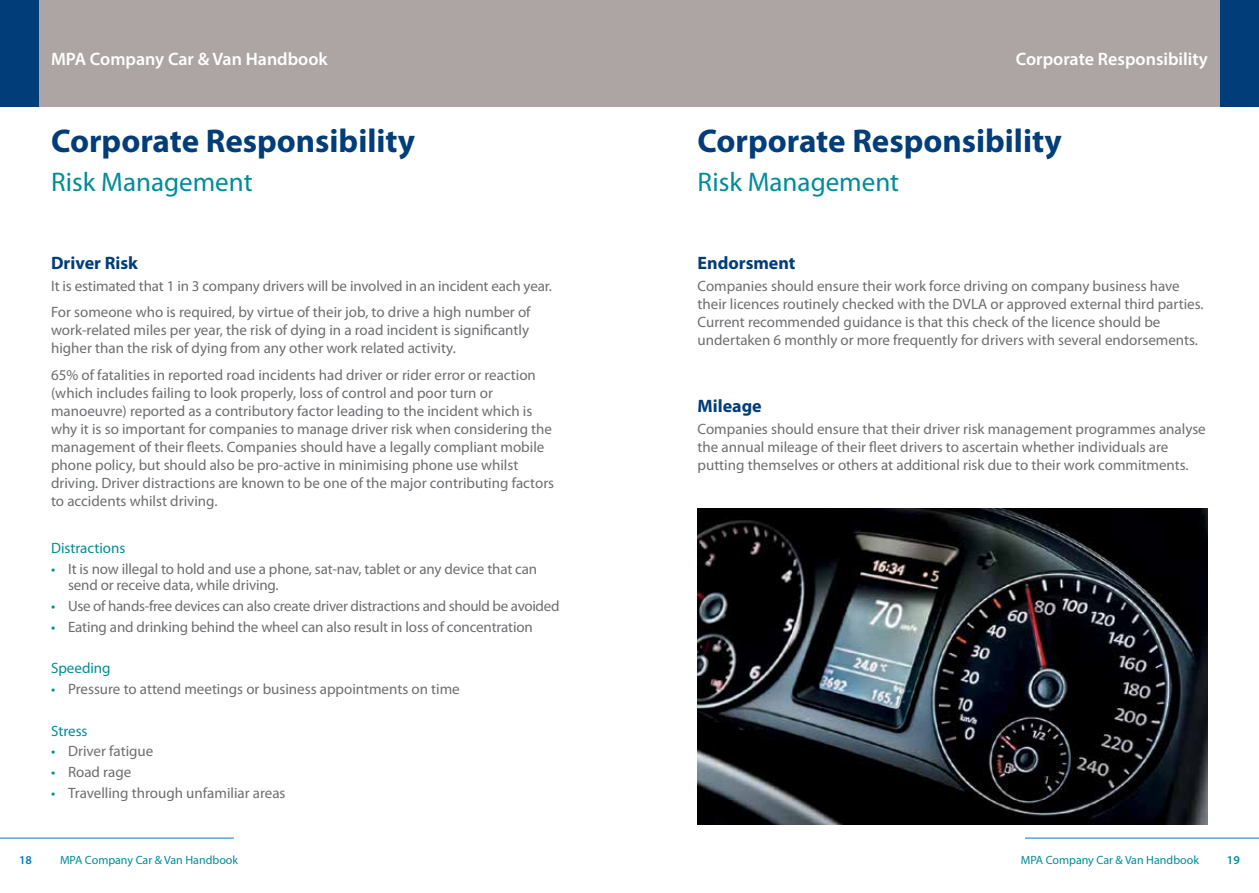
<style>
.page{position:relative;width:1259px;height:893px;background:#fff}
.page>*{position:absolute;margin:0;border:0;box-sizing:border-box;transform-origin:0 0}
.t1{font:700 33px "Myriad Pro";color:#003d79}
.t2{font:27px "Myriad Pro";color:#008c99}
.t3{font:600 18px "Myriad Pro";color:#fff}
.t4{font:700 18px "Myriad Pro";color:#003d79}
.t5{font:15px/18px "Myriad Pro";color:#6d6e71}
.t6{font:15px "Myriad Pro";letter-spacing:-.02em;color:#6d6e71}
.t7{font:15px "Myriad Pro";color:#008c99}
.t8{font:12px "Myriad Pro";color:#008c99}
.t9{font:600 12px "Myriad Pro";color:#007dc3}
.t10{font:600 12px "Myriad Pro";color:#008c99}
.s1{color:#008c99}
</style>
<div class="page">
<div style="left:629px;top:0;width:630px;height:106px;background:#ada5a3"></div>
<div style="left:0;top:0;width:629px;height:106px;background:#ada5a3"></div>
<div style="left:0;top:0;width:38px;height:106px;background:#003d79"></div>
<hr style="left:0;top:838px;width:234px;height:1px;background:#007dc3">
<hr style="left:1025px;top:838px;width:234px;height:1px;background:#007dc3">
<div style="left:1220px;top:0;width:39px;height:106px;background:#003d79"></div>
<img style="left:697px;top:509px;width:511px;height:316px">
<p class="t3" style="left:51px;top:47px;width:278px">MPA Company Car &amp; Van Handbook</p>
<p class="t3" style="left:1016px;top:47px;width:194px">Corporate Responsibility</p>
<h1 class="t1" style="left:51px;top:123px;width:365px">Corporate Responsibility</h1>
<h2 class="t2" style="left:51px;top:168px;width:203px">Risk Management</h2>
<p class="t4" style="left:51px;top:252px;width:88px">Driver Risk</p>
<p class="t5" style="left:51px;top:273px;width:502px;line-height:26.5px">It is estimated that 1 in 3 company drivers will be involved in an incident each year.<br>For someone who is required, by virtue of their job, to drive a high number of</p>
<p class="t5" style="left:51px;top:322px;width:479px">work-related miles per year, the risk of dying in a road incident is significantly higher than the risk of dying from any other work related activity.</p>
<p class="t5" style="left:51px;top:366px;width:505px">65% of fatalities in reported road incidents had driver or rider error or reaction (which includes failing to look properly, loss of control and poor turn or manoeuvre) reported as a contributory factor leading to the incident which is why it is so important for companies to manage driver risk when considering the management of their fleets. Companies should have a legally compliant mobile phone policy, but should also be pro-active in minimising phone use whilst driving. Driver distractions are known to be one of the major contributing factors to accidents whilst driving.</p>
<p class="t7" style="left:51px;top:540px;width:76px">Distractions</p>
<p class="t5" style="left:68px;top:561px;width:471px;line-height:16.5px;text-indent:-17px"><span class="s1">•</span> It is now illegal to hold and use a phone, sat-nav, tablet or any device that can send or receive data, while driving.</p>
<p class="t6" style="left:51px;top:598px;width:510px"><span class="s1">•</span> Use of hands-free devices can also create driver distractions and should be avoided</p>
<p class="t5" style="left:51px;top:618px;width:483px"><span class="s1">•</span> Eating and drinking behind the wheel can also result in loss of concentration</p>
<p class="t7" style="left:51px;top:660px;width:61px">Speeding</p>
<p class="t5" style="left:51px;top:680px;width:410px"><span class="s1">•</span> Pressure to attend meetings or business appointments on time</p>
<p class="t7" style="left:51px;top:722px;width:38px">Stress</p>
<p class="t5" style="left:51px;top:743px;width:104px"><span class="s1">•</span> Driver fatigue</p>
<p class="t5" style="left:51px;top:763px;width:82px"><span class="s1">•</span> Road rage</p>
<p class="t5" style="left:51px;top:784px;width:236px"><span class="s1">•</span> Travelling through unfamiliar areas</p>
<h1 class="t1" style="left:697px;top:123px;width:365px">Corporate Responsibility</h1>
<h2 class="t2" style="left:697px;top:168px;width:203px">Risk Management</h2>
<p class="t4" style="left:697px;top:252px;width:99px">Endorsment</p>
<p class="t5" style="left:697px;top:277px;width:507px">Companies should ensure their work force driving on company business have their licences routinely checked with the DVLA or approved external third parties.<br>Current recommended guidance is that this check of the licence should be undertaken 6 monthly or more frequently for drivers with several endorsements.</p>
<p class="t4" style="left:697px;top:395px;width:66px">Mileage</p>
<p class="t5" style="left:697px;top:420px;width:510px">Companies should ensure that their driver risk management programmes analyse the annual mileage of their fleet drivers to ascertain whether individuals are putting themselves or others at additional risk due to their work commitments.</p>
<p class="t9" style="left:19px;top:852px;width:14px">18</p>
<p class="t8" style="left:60px;top:853px;width:180px">MPA Company Car &amp; Van Handbook</p>
<p class="t8" style="left:1020px;top:853px;width:180px">MPA Company Car &amp; Van Handbook</p>
<p class="t10" style="left:1227px;top:852px;width:14px">19</p>
</div>
